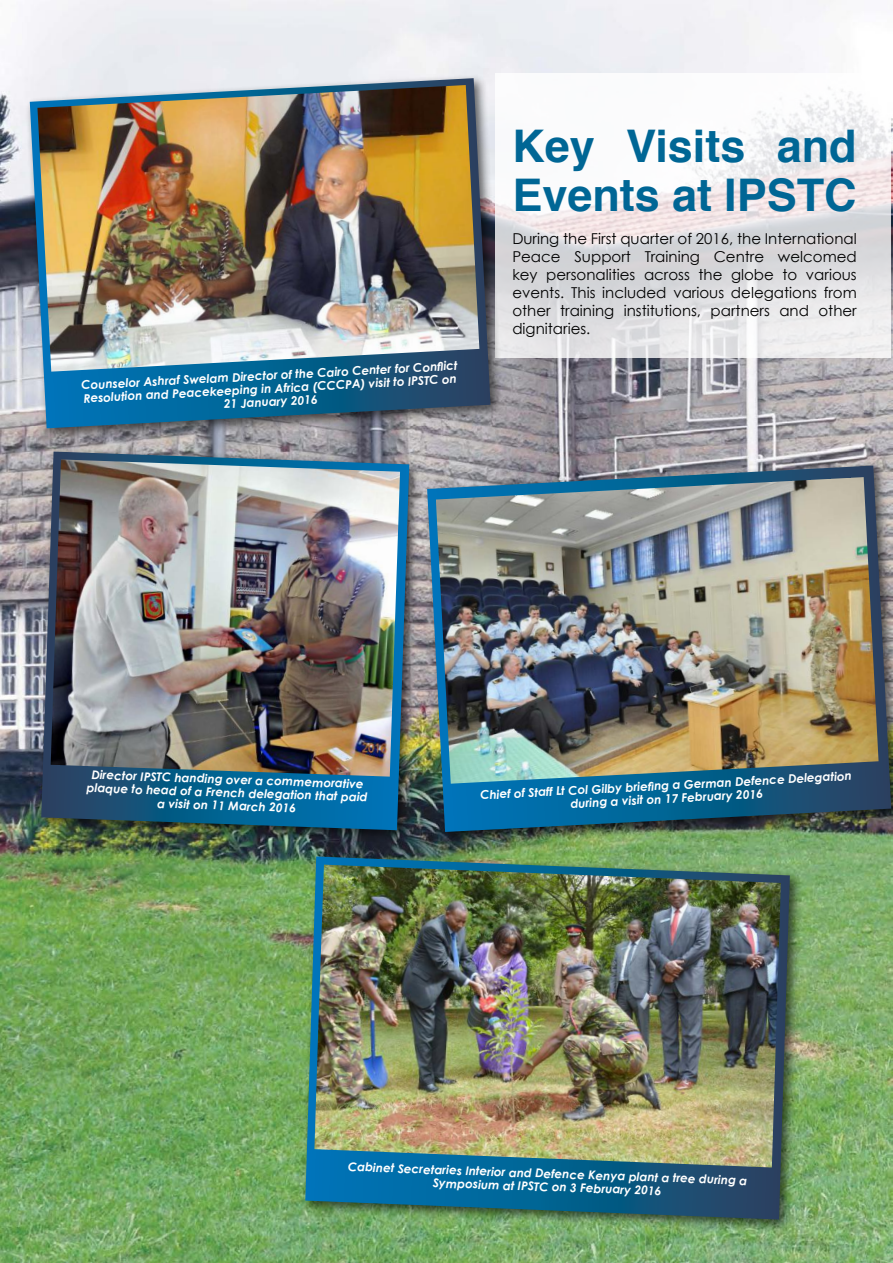
<style>
.page{position:relative;width:893px;height:1263px;background:#fff}
.page>*{position:absolute;margin:0;border:0;box-sizing:border-box;transform-origin:0 0}
.t1{font:700 45px/49.5px "Helvetica";color:#006695}
.t2{font:15px/18px "Century Gothic";color:#000;text-align:justify}
.t3{font:italic 700 12px/13.2px "Century Gothic";color:#fff;text-align:center}
</style>
<div class="page">
<img style="left:0;top:0;width:893px;height:1263px">
<svg style="left:504px;top:73px;width:387px;height:285px"></svg>
<div style="left:25px;top:73px;width:479px;height:368px;background:#000;opacity:.6"></div>
<svg style="left:30px;top:78px;width:460px;height:350px;background:#3f7697"></svg>
<div style="left:37px;top:447px;width:386px;height:396px;background:#000;opacity:.6"></div>
<img style="left:41px;top:451px;width:368px;height:379px">
<div style="left:422px;top:461px;width:471px;height:384px;background:#000;opacity:.6"></div>
<img style="left:427px;top:466px;width:464px;height:366px">
<div style="left:300px;top:852px;width:503px;height:380px;background:#000;opacity:.6"></div>
<svg style="left:305px;top:856px;width:485px;height:363px;background:#296c7a"></svg>
<img style="left:37px;top:85px;width:442px;height:287px">
<img style="left:314px;top:865px;width:467px;height:302px">
<img style="left:51px;top:459px;width:349px;height:318px">
<img style="left:436px;top:477px;width:442px;height:307px">
<p class="t3" style="left:81px;top:378px;width:378px;rotate:-3deg">Counselor Ashraf Swelam Director of the Cairo Center for Confl ict<br>Resolution and Peacekeeping in Africa (CCCPA) visit to IPSTC on<br>21 January 2016</p>
<h1 class="t1" style="left:512px;top:122px;width:346px">Key Visits and<br>Events at IPSTC</h1>
<p class="t2" style="left:512px;top:230px;width:346px">During the First quarter of 2016, the International Peace Support Training Centre welcomed key personalities across the globe to various events. This included various delegations from other training institutions, partners and other dignitaries.</p>
<p class="t3" style="left:87px;top:767px;width:283px;rotate:2deg">Director IPSTC handing over a commemorative plaque to head of a French delegation that paid a visit on 11 March 2016</p>
<p class="t3" style="left:480px;top:788px;width:374px;rotate:-3deg">Chief of Staff Lt Col Gilby briefi ng a German Defence Delegation during a visit on 17 February 2016</p>
<p class="t3" style="left:348px;top:1159px;width:401px;rotate:2deg">Cabinet Secretaries Interior and Defence Kenya plant a tree during a<br>Symposium at IPSTC on 3 February 2016</p>
</div>
